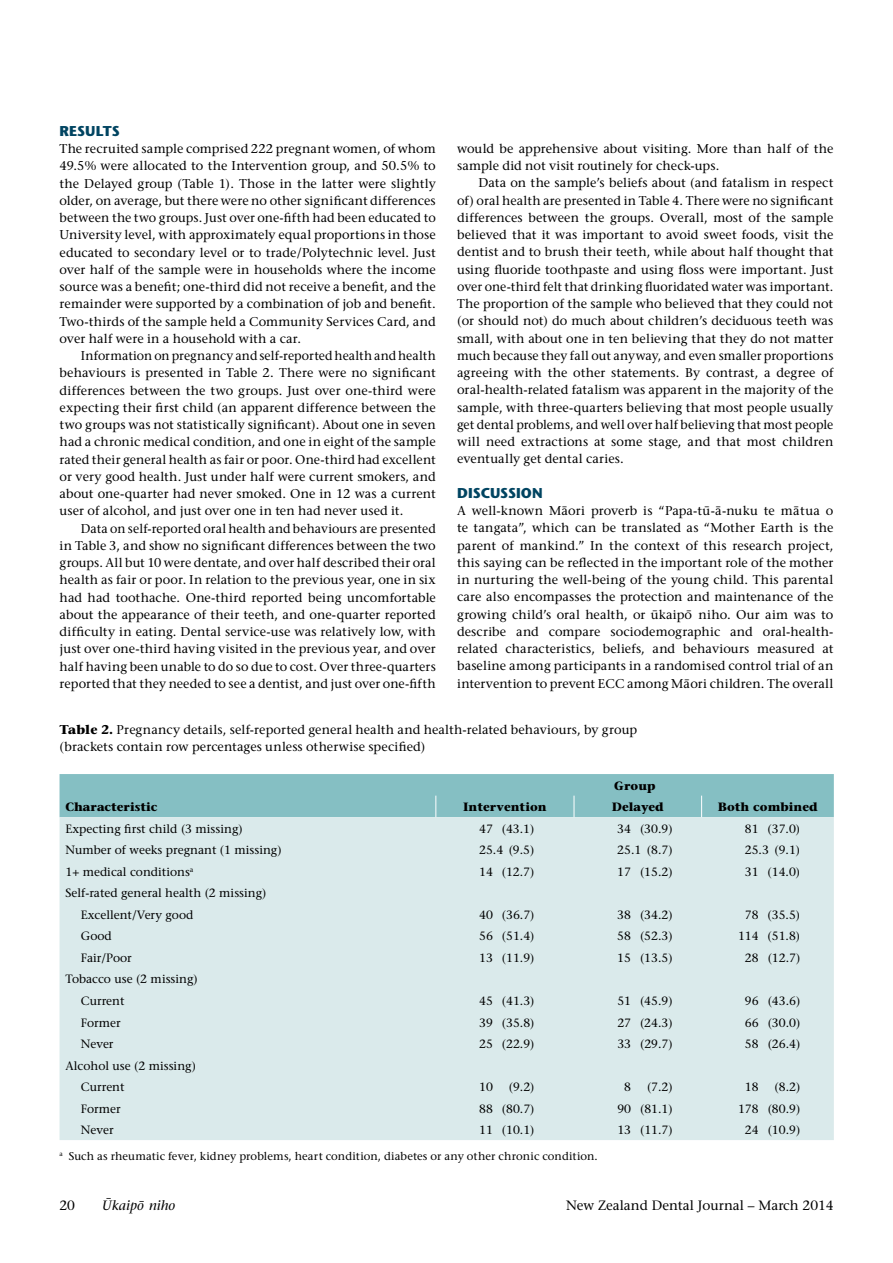
<style>
.page{position:relative;width:893px;height:1263px;background:#fff}
.page>*{position:absolute;margin:0;border:0;box-sizing:border-box;transform-origin:0 0}
.t1{font:700 14.25px "Stone Sans";color:#004461}
.t2{font:13.5px "Stone Serif";color:#000}
.t3{font:italic 13.5px "Stone Serif";color:#000}
.t4{font:12.75px/17.2px "Stone Serif";letter-spacing:.01em;color:#000;text-align:justify}
.t5{font:12px/21.6px "Stone Serif";color:#000}
.t6{font:700 12px "Stone Serif";color:#000}
.t7{font:11.25px "Stone Serif";letter-spacing:.005em;color:#000}
.s1{font-weight:700}
</style>
<div class="page">
<div style="left:60px;top:817px;width:774px;height:323px;background:#daeaeb"></div>
<div style="left:60px;top:774px;width:774px;height:43px;background:#85bfc3"></div>
<p class="t1" style="left:60px;top:122px;width:62px">RESULTS</p>
<p class="t4" style="left:60px;top:140px;width:378px">The recruited sample comprised 222 pregnant women, of whom 49.5% were allocated to the Intervention group, and 50.5% to the Delayed group (Table 1). Those in the latter were slightly older, on average, but there were no other significant differences between the two groups. Just over one-fifth had been educated to University level, with approximately equal proportions in those educated to secondary level or to trade/Polytechnic level. Just over half of the sample were in households where the income source was a benefit; one-third did not receive a benefit, and the remainder were supported by a combination of job and benefit.<br>Two-thirds of the sample held a Community Services Card, and over half were in a household with a car.</p>
<p class="t4" style="left:60px;top:347px;width:378px;text-indent:21px">Information on pregnancy and self-reported health and health behaviours is presented in Table 2. There were no significant differences between the two groups. Just over one-third were expecting their first child (an apparent difference between the two groups was not statistically significant). About one in seven had a chronic medical condition, and one in eight of the sample rated their general health as fair or poor. One-third had excellent or very good health. Just under half were current smokers, and about one-quarter had never smoked. One in 12 was a current user of alcohol, and just over one in ten had never used it.</p>
<p class="t4" style="left:60px;top:519px;width:378px;text-indent:21px">Data on self-reported oral health and behaviours are presented in Table 3, and show no significant differences between the two groups. All but 10 were dentate, and over half described their oral health as fair or poor. In relation to the previous year, one in six had had toothache. One-third reported being uncomfortable about the appearance of their teeth, and one-quarter reported difficulty in eating. Dental service-use was relatively low, with just over one-third having visited in the previous year, and over half having been unable to do so due to cost. Over three-quarters reported that they needed to see a dentist, and just over one-fifth</p>
<p class="t4" style="left:457px;top:140px;width:378px">would be apprehensive about visiting. More than half of the sample did not visit routinely for check-ups.</p>
<p class="t4" style="left:457px;top:174px;width:378px;text-indent:21px">Data on the sample’s beliefs about (and fatalism in respect of) oral health are presented in Table 4. There were no significant differences between the groups. Overall, most of the sample believed that it was important to avoid sweet foods, visit the dentist and to brush their teeth, while about half thought that using fluoride toothpaste and using floss were important. Just over one-third felt that drinking fluoridated water was important.<br>The proportion of the sample who believed that they could not (or should not) do much about children’s deciduous teeth was small, with about one in ten believing that they do not matter much because they fall out anyway, and even smaller proportions agreeing with the other statements. By contrast, a degree of oral-health-related fatalism was apparent in the majority of the sample, with three-quarters believing that most people usually get dental problems, and well over half believing that most people will need extractions at some stage, and that most children eventually get dental caries.</p>
<p class="t1" style="left:457px;top:484px;width:69px">DISCUSSION</p>
<p class="t4" style="left:457px;top:502px;width:378px">A well-known Ma¯ori proverb is “Papa-tu¯-a¯-nuku te ma¯tua o te tangata”, which can be translated as “Mother Earth is the parent of mankind.” In the context of this research project, this saying can be reflected in the important role of the mother in nurturing the well-being of the young child. This parental care also encompasses the protection and maintenance of the growing child’s oral health, or u¯kaipo¯ niho. Our aim was to describe and compare sociodemographic and oral-health&shy;related characteristics, beliefs, and behaviours measured at baseline among participants in a randomised control trial of an intervention to prevent ECC among Ma¯ori children. The overall</p>
<p class="t4" style="left:60px;top:721px;width:579px"><span class="s1">Table 2.</span> Pregnancy details, self-reported general health and health-related behaviours, by group (brackets contain row percentages unless otherwise specified)</p>
<p class="t6" style="left:614px;top:778px;width:43px">Group</p>
<p class="t6" style="left:66px;top:799px;width:94px">Characteristic</p>
<p class="t6" style="left:463px;top:799px;width:85px">Intervention</p>
<p class="t6" style="left:612px;top:799px;width:53px">Delayed</p>
<p class="t6" style="left:718px;top:799px;width:101px">Both combined</p>
<p class="t5" style="left:66px;top:818px;width:179px">Expecting first child (3 missing)</p>
<p class="t5" style="left:479px;top:818px;width:57px">47 (43.1)</p>
<p class="t5" style="left:617px;top:818px;width:57px">34 (30.9)</p>
<p class="t5" style="left:745px;top:818px;width:57px">81 (37.0)</p>
<p class="t5" style="left:66px;top:839px;width:218px">Number of weeks pregnant (1 missing)</p>
<p class="t5" style="left:479px;top:839px;width:57px">25.4 (9.5)</p>
<p class="t5" style="left:617px;top:839px;width:57px">25.1 (8.7)</p>
<p class="t5" style="left:745px;top:839px;width:57px">25.3 (9.1)</p>
<p class="t5" style="left:66px;top:861px;width:129px">1+ medical conditions<sup>a</sup></p>
<p class="t5" style="left:479px;top:861px;width:57px">14 (12.7)</p>
<p class="t5" style="left:617px;top:861px;width:57px">17 (15.2)</p>
<p class="t5" style="left:745px;top:861px;width:57px">31 (14.0)</p>
<p class="t5" style="left:81px;top:882px;width:187px;text-indent:-15px">Self-rated general health (2 missing)<br>Excellent/Very good</p>
<p class="t5" style="left:479px;top:904px;width:57px">40 (36.7)</p>
<p class="t5" style="left:617px;top:904px;width:57px">38 (34.2)</p>
<p class="t5" style="left:745px;top:904px;width:57px">78 (35.5)</p>
<p class="t5" style="left:81px;top:925px;width:33px">Good</p>
<p class="t5" style="left:479px;top:925px;width:57px">56 (51.4)</p>
<p class="t5" style="left:617px;top:925px;width:57px">58 (52.3)</p>
<p class="t5" style="left:738px;top:925px;width:64px">114 (51.8)</p>
<p class="t5" style="left:81px;top:947px;width:53px">Fair/Poor</p>
<p class="t5" style="left:479px;top:947px;width:57px">13 (11.9)</p>
<p class="t5" style="left:617px;top:947px;width:57px">15 (13.5)</p>
<p class="t5" style="left:745px;top:947px;width:57px">28 (12.7)</p>
<p class="t5" style="left:81px;top:968px;width:118px;text-indent:-15px">Tobacco use (2 missing)<br>Current</p>
<p class="t5" style="left:479px;top:990px;width:57px">45 (41.3)</p>
<p class="t5" style="left:617px;top:990px;width:57px">51 (45.9)</p>
<p class="t5" style="left:745px;top:990px;width:57px">96 (43.6)</p>
<p class="t5" style="left:81px;top:1011px;width:41px">Former</p>
<p class="t5" style="left:479px;top:1011px;width:57px">39 (35.8)</p>
<p class="t5" style="left:617px;top:1011px;width:57px">27 (24.3)</p>
<p class="t5" style="left:745px;top:1011px;width:57px">66 (30.0)</p>
<p class="t5" style="left:81px;top:1033px;width:34px">Never</p>
<p class="t5" style="left:479px;top:1033px;width:57px">25 (22.9)</p>
<p class="t5" style="left:617px;top:1033px;width:57px">33 (29.7)</p>
<p class="t5" style="left:745px;top:1033px;width:57px">58 (26.4)</p>
<p class="t5" style="left:81px;top:1054px;width:117px;text-indent:-15px">Alcohol use (2 missing)<br>Current</p>
<p class="t5" style="left:479px;top:1076px;width:15px">10</p>
<p class="t5" style="left:509px;top:1076px;width:27px">(9.2)</p>
<p class="t5" style="left:624px;top:1076px;width:8px">8</p>
<p class="t5" style="left:647px;top:1076px;width:27px">(7.2)</p>
<p class="t5" style="left:745px;top:1076px;width:15px">18</p>
<p class="t5" style="left:775px;top:1076px;width:27px">(8.2)</p>
<p class="t5" style="left:81px;top:1097px;width:41px">Former</p>
<p class="t5" style="left:479px;top:1097px;width:57px">88 (80.7)</p>
<p class="t5" style="left:617px;top:1097px;width:57px">90 (81.1)</p>
<p class="t5" style="left:738px;top:1097px;width:64px">178 (80.9)</p>
<p class="t5" style="left:81px;top:1119px;width:34px">Never</p>
<p class="t5" style="left:479px;top:1119px;width:57px">11 (10.1)</p>
<p class="t5" style="left:617px;top:1119px;width:57px">13 (11.7)</p>
<p class="t5" style="left:745px;top:1119px;width:57px">24 (10.9)</p>
<p class="t7" style="left:60px;top:1149px;width:540px"><sup>a</sup> Such as rheumatic fever, kidney problems, heart condition, diabetes or any other chronic condition.</p>
<p class="t3" style="left:102px;top:1197px;width:75px">U¯kaipo¯ niho</p>
<p class="t2" style="left:60px;top:1197px;width:17px">20</p>
<p class="t2" style="left:566px;top:1197px;width:269px">New Zealand Dental Journal – March 2014</p>
</div>
